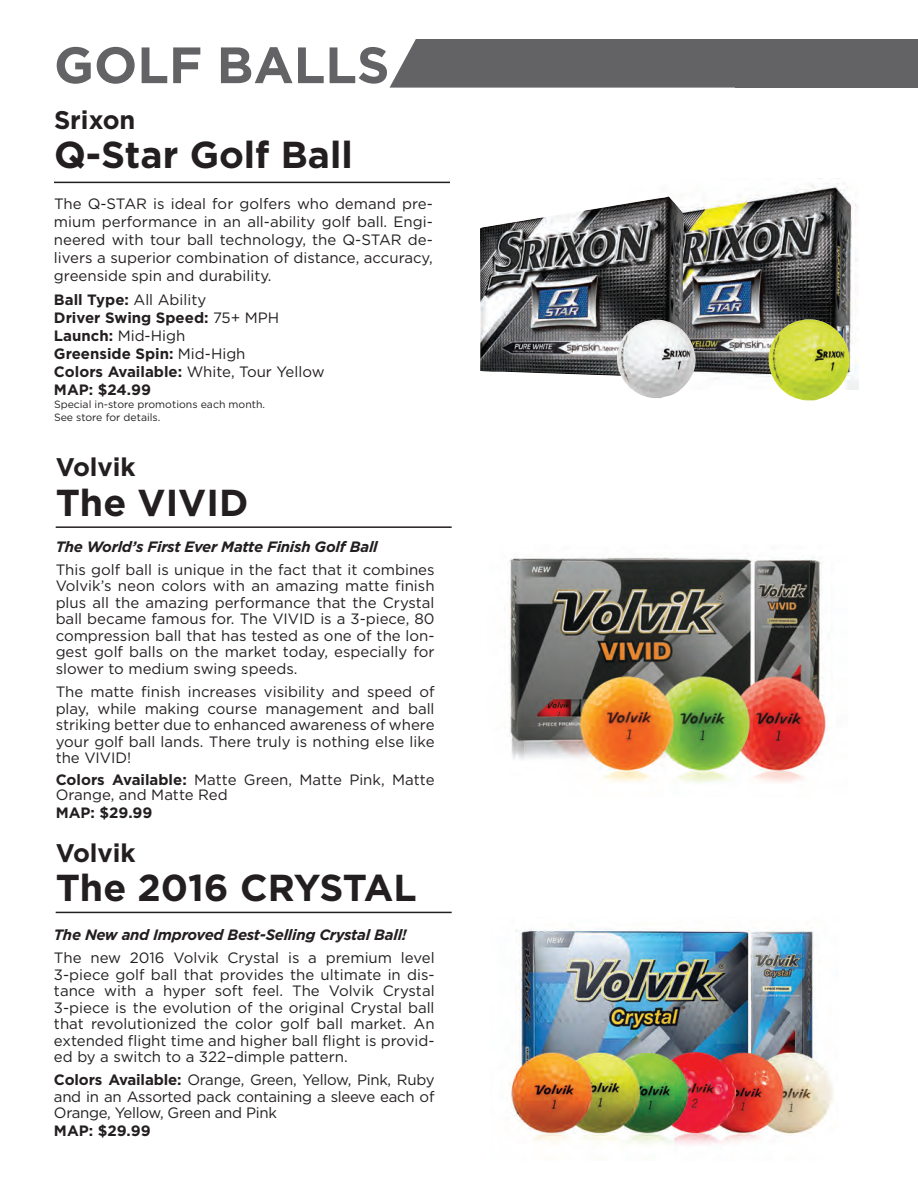
<style>
.page{position:relative;width:918px;height:1188px;background:#fff}
.page>*{position:absolute;margin:0;border:0;box-sizing:border-box;transform-origin:0 0}
.t1{font:700 51px "Gotham HTF";color:#636366}
.t2{font:700 37.5px "Gotham HTF";color:#231f20}
.t3{font:700 25.5px "Gotham HTF";color:#231f20}
.t4{font:15px/16.5px "Gotham HTF";color:#231f20;text-align:justify}
.t5{font:700 15px "Gotham HTF";color:#231f20}
.t6{font:italic 700 15px "Gotham HTF";letter-spacing:-.02em;color:#231f20}
.t7{font:10.5px "Gotham HTF";color:#231f20}
.s1{font-weight:700}
.s2{font-weight:400}
</style>
<div class="page">
<div style="left:390px;top:39px;width:528px;height:49px;background:#636366"></div>
<img style="left:684px;top:183px;width:174px;height:206px">
<img style="left:768px;top:319px;width:83px;height:82px">
<img style="left:480px;top:196px;width:204px;height:180px">
<img style="left:616px;top:320px;width:80px;height:78px">
<hr style="left:54px;top:182px;width:396px;height:1px;background:#231f20">
<img style="left:509px;top:557px;width:317px;height:227px">
<img style="left:509px;top:929px;width:324px;height:216px">
<hr style="left:56px;top:526px;width:396px;height:2px;background:#231f20">
<hr style="left:56px;top:912px;width:396px;height:1px;background:#231f20">
<p class="t1" style="left:54px;top:36px;width:337px">GOLF BALLS</p>
<p class="t3" style="left:54px;top:105px;width:83px">Srixon</p>
<p class="t2" style="left:54px;top:133px;width:300px">Q-Star Golf Ball</p>
<p class="t4" style="left:54px;top:194px;width:380px;line-height:18px">The Q-STAR is ideal for golfers who demand pre&shy;mium performance in an all-ability golf ball. Engi&shy;neered with tour ball technology, the Q-STAR de&shy;livers a superior combination of distance, accuracy, greenside spin and durability.</p>
<p class="t4" style="left:54px;top:292px;width:154px"><span class="s1">Ball Type:</span> All Ability</p>
<p class="t5" style="left:54px;top:309px;width:227px">Driver Swing Speed: <span class="s2">75+ MPH</span></p>
<p class="t4" style="left:54px;top:328px;width:133px"><span class="s1">Launch:</span> Mid-High</p>
<p class="t5" style="left:54px;top:345px;width:193px">Greenside Spin: <span class="s2">Mid-High</span></p>
<p class="t5" style="left:54px;top:363px;width:272px">Colors Available: <span class="s2">White, Tour Yellow</span></p>
<p class="t5" style="left:54px;top:381px;width:99px">MAP: $24.99</p>
<p class="t7" style="left:54px;top:399px;width:213px">Special in-store promotions each month.</p>
<p class="t7" style="left:54px;top:411px;width:108px">See store for details.</p>
<p class="t3" style="left:56px;top:453px;width:82px">Volvik</p>
<p class="t2" style="left:56px;top:481px;width:194px">The VIVID</p>
<p class="t6" style="left:56px;top:538px;width:324px">The World’s First Ever Matte Finish Golf Ball</p>
<p class="t4" style="left:56px;top:561px;width:380px">This golf ball is unique in the fact that it combines Volvik’s neon colors with an amazing matte finish plus all the amazing performance that the Crystal ball became famous for. The VIVID is a 3-piece, 80 compression ball that has tested as one of the lon&shy;gest golf balls on the market today, especially for slower to medium swing speeds.</p>
<p class="t4" style="left:56px;top:683px;width:380px">The matte finish increases visibility and speed of play, while making course management and ball striking better due to enhanced awareness of where your golf ball lands. There truly is nothing else like the VIVID!</p>
<p class="t4" style="left:56px;top:772px;width:380px;line-height:15px"><span class="s1">Colors Available:</span> Matte Green, Matte Pink, Matte<br>Orange, and Matte Red</p>
<p class="t5" style="left:56px;top:804px;width:98px">MAP: $29.99</p>
<p class="t3" style="left:56px;top:838px;width:82px">Volvik</p>
<p class="t2" style="left:56px;top:866px;width:362px">The 2016 CRYSTAL</p>
<p class="t6" style="left:54px;top:926px;width:354px">The New and Improved Best-Selling Crystal Ball!</p>
<p class="t4" style="left:54px;top:949px;width:382px">The new 2016 Volvik Crystal is a premium level 3-piece golf ball that provides the ultimate in dis&shy;tance with a hyper soft feel. The Volvik Crystal 3-piece is the evolution of the original Crystal ball that revolutionized the color golf ball market. An extended flight time and higher ball flight is provid&shy;ed by a switch to a 322–dimple pattern.</p>
<p class="t4" style="left:54px;top:1071px;width:382px"><span class="s1">Colors Available:</span> Orange, Green, Yellow, Pink, Ruby and in an Assorted pack containing a sleeve each of Orange, Yellow, Green and Pink</p>
<p class="t5" style="left:54px;top:1122px;width:98px">MAP: $29.99</p>
</div>
